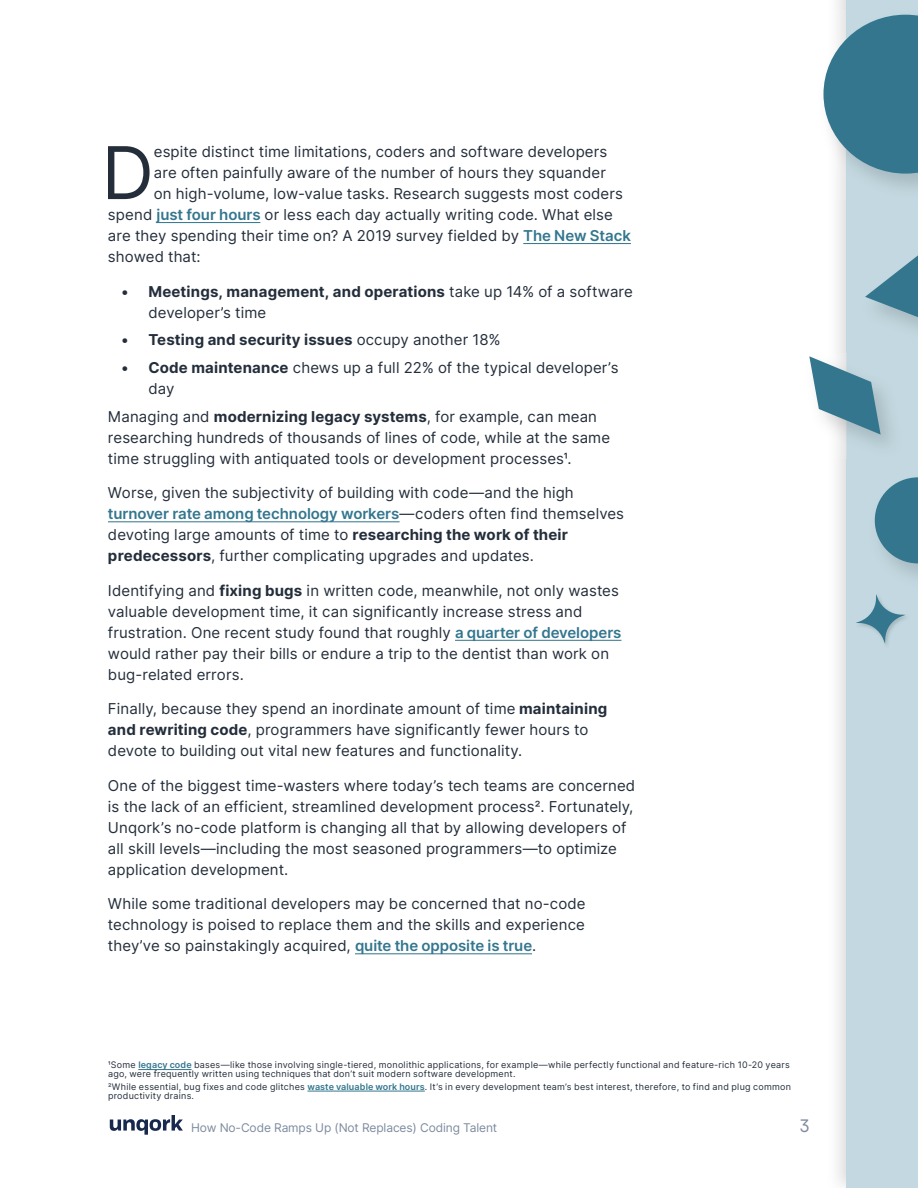
<style>
.page{position:relative;width:918px;height:1188px;background:#fff}
.page>*{position:absolute;margin:0;border:0;box-sizing:border-box;transform-origin:0 0}
.t1{font:72.75px "Inter";color:#242e3b}
.t2{font:18px "Silka";color:#7d8b9e}
.t3{font:15px/21px "Inter";letter-spacing:.01em;color:#242e3b}
.t4{font:700 15px "Inter";letter-spacing:.01em;color:#242e3b}
.t5{font:12px "Inter";letter-spacing:-.01em;color:#7d8b9e}
.t6{font:9px/9px "Inter";letter-spacing:.03em;color:#242e3b}
.s1{font-weight:600;color:#33768e}
.s2{font-weight:700}
.s3{font-weight:400}
</style>
<div class="page">
<div style="left:846px;top:0;width:72px;height:1188px;background:#c3d8e0"></div>
<img style="left:874px;top:517px;width:44px;height:60px">
<svg style="left:875px;top:477px;width:43px;height:86px"></svg>
<svg style="left:865px;top:255px;width:53px;height:62px"></svg>
<svg style="left:824px;top:15px;width:94px;height:159px;background:#538b9f"></svg>
<svg style="left:856px;top:594px;width:50px;height:50px"></svg>
<img style="left:831px;top:353px;width:59px;height:106px">
<img style="left:861px;top:353px;width:29px;height:22px">
<svg style="left:809px;top:356px;width:72px;height:79px"></svg>
<svg style="left:110px;top:1115px;width:73px;height:20px"></svg>
<hr style="left:157px;top:222px;width:103px;height:1px;background:#33768e">
<hr style="left:523px;top:243px;width:108px;height:1px;background:#33768e">
<hr style="left:108px;top:521px;width:292px;height:1px;background:#33768e">
<hr style="left:455px;top:640px;width:166px;height:1px;background:#33768e">
<hr style="left:355px;top:953px;width:177px;height:1px;background:#33768e">
<hr style="left:138px;top:1069px;width:54px;height:1px;background:#33768e">
<hr style="left:307px;top:1091px;width:118px;height:1px;background:#33768e">
<h1 class="t1" style="left:102px;top:120px;width:54px">D</h1>
<p class="t3" style="left:154px;top:141px;width:455px">espite distinct time limitations, coders and software developers</p>
<p class="t3" style="left:154px;top:162px;width:454px">are often painfully aware of the number of hours they squander</p>
<p class="t3" style="left:154px;top:183px;width:471px">on high-volume, low-value tasks. Research suggests most coders</p>
<p class="t3" style="left:108px;top:204px;width:506px">spend <span class="s1">just four hours</span> or less each day actually writing code. What else</p>
<p class="t3" style="left:108px;top:225px;width:524px">are they spending their time on? A 2019 survey fielded by <span class="s1">The New Stack</span></p>
<p class="t3" style="left:108px;top:246px;width:94px">showed that:</p>
<p class="t3" style="left:148px;top:280px;width:486px;text-indent:-27px"><span class="s2">• Meetings, management, and operations</span> take up 14% of a software developer’s time</p>
<p class="t4" style="left:121px;top:329px;width:381px">• Testing and security issues <span class="s3">occupy another 18%</span></p>
<p class="t3" style="left:148px;top:357px;width:472px;text-indent:-27px"><span class="s2">• Code maintenance</span> chews up a full 22% of the typical developer’s day</p>
<p class="t3" style="left:108px;top:406px;width:504px">Managing and <span class="s2">modernizing legacy systems</span>, for example, can mean researching hundreds of thousands of lines of code, while at the same time struggling with antiquated tools or development processes1.</p>
<p class="t3" style="left:108px;top:482px;width:518px">Worse, given the subjectivity of building with code—and the high <span class="s1">turnover rate among technology workers</span>—coders often find themselves devoting large amounts of time to <span class="s2">researching the work of their predecessors</span>, further complicating upgrades and updates.</p>
<p class="t3" style="left:108px;top:580px;width:515px">Identifying and <span class="s2">fixing bugs</span> in written code, meanwhile, not only wastes valuable development time, it can significantly increase stress and frustration. One recent study found that roughly <span class="s1">a quarter of developers </span>would rather pay their bills or endure a trip to the dentist than work on bug-related errors.</p>
<p class="t3" style="left:108px;top:698px;width:501px">Finally, because they spend an inordinate amount of time <span class="s2">maintaining and rewriting code</span>, programmers have significantly fewer hours to devote to building out vital new features and functionality.</p>
<p class="t3" style="left:108px;top:775px;width:529px">One of the biggest time-wasters where today’s tech teams are concerned is the lack of an efficient, streamlined development process2. Fortunately, Unqork’s no-code platform is changing all that by allowing developers of all skill levels—including the most seasoned programmers—to optimize application development.</p>
<p class="t3" style="left:108px;top:893px;width:479px;text-align:justify">While some traditional developers may be concerned that no-code technology is poised to replace them and the skills and experience they’ve so painstakingly acquired, <span class="s1">quite the opposite is true</span>.</p>
<p class="t6" style="left:108px;top:1060px;width:683px">1Some <span class="s1">legacy code</span> bases—like those involving single-tiered, monolithic applications, for example—while perfectly functional and feature-rich 10-20 years ago, were frequently written using techniques that don’t suit modern software development.</p>
<p class="t6" style="left:108px;top:1082px;width:685px">2While essential, bug fixes and code glitches <span class="s1">waste valuable work hours</span>. It’s in every development team’s best interest, therefore, to find and plug common productivity drains.</p>
<p class="t5" style="left:191px;top:1119px;width:308px">How No-Code Ramps Up (Not Replaces) Coding Talent</p>
<p class="t2" style="left:799px;top:1115px;width:12px">3</p>
</div>
